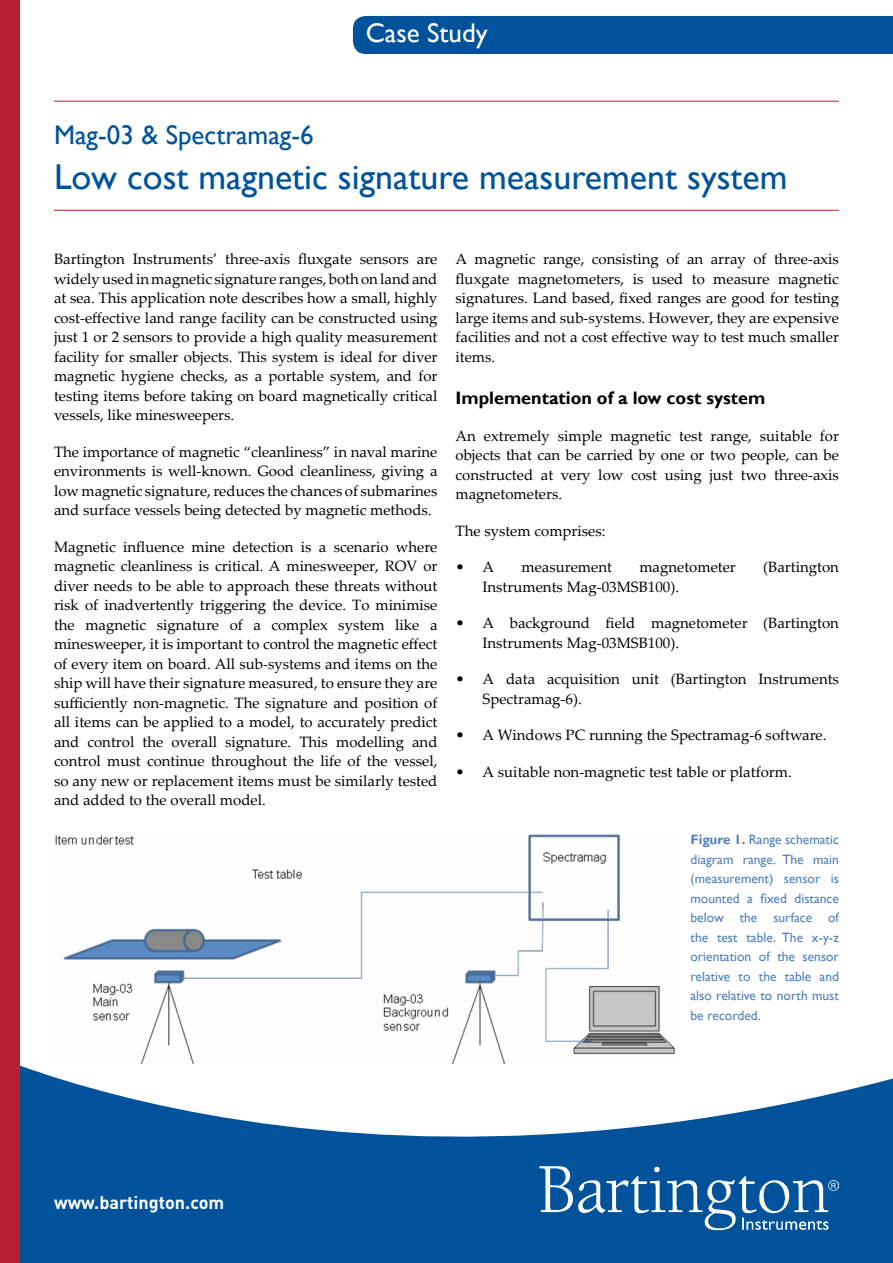
<style>
.page{position:relative;width:893px;height:1263px;background:#fff}
.page>*{position:absolute;margin:0;border:0;box-sizing:border-box;transform-origin:0 0}
.t1{font:36px "Gill Sans";color:#00539b}
.t2{font:27px "Gill Sans";color:#00539b}
.t3{font:27px "Gill Sans";color:#fff}
.t4{font:700 18px "Gill Sans";color:#000}
.t5{font:700 18px "DINOT";color:#fff}
.t6{font:15px/19.5px "Palatino Linotype";color:#000;text-align:justify}
.t7{font:13.5px/19.5px "Gill Sans";color:#4f81bd;text-align:justify}
.s1{font-weight:700}
</style>
<div class="page">
<svg style="left:19px;top:946px;width:874px;height:317px;fill:#00539b"></svg>
<div style="left:0;top:0;width:19px;height:1263px;background:#b51f32"></div>
<img style="left:539px;top:1163px;width:300px;height:68px">
<hr style="left:54px;top:101px;width:785px;height:1px;background:#b51f32">
<hr style="left:54px;top:210px;width:785px;height:1px;background:#b51f32">
<div style="left:353px;top:16px;width:540px;height:38px;background:#00539b"></div>
<img style="left:54px;top:835px;width:621px;height:228px">
<h2 class="t3" style="left:366px;top:17px;width:123px">Case Study</h2>
<h2 class="t2" style="left:54px;top:119px;width:261px">Mag-03 &amp; Spectramag-6</h2>
<h1 class="t1" style="left:54px;top:156px;width:735px">Low cost magnetic signature measurement system</h1>
<p class="t6" style="left:54px;top:249px;width:385px">Bartington Instruments’ three-axis fluxgate sensors are widely used in magnetic signature ranges, both on land and at sea. This application note describes how a small, highly cost-effective land range facility can be constructed using just 1 or 2 sensors to provide a high quality measurement facility for smaller objects. This system is ideal for diver magnetic hygiene checks, as a portable system, and for testing items before taking on board magnetically critical vessels, like minesweepers.</p>
<p class="t6" style="left:54px;top:441px;width:385px">The importance of magnetic “cleanliness” in naval marine environments is well-known. Good cleanliness, giving a low magnetic signature, reduces the chances of submarines and surface vessels being detected by magnetic methods.</p>
<p class="t6" style="left:54px;top:536px;width:385px">Magnetic influence mine detection is a scenario where magnetic cleanliness is critical. A minesweeper, ROV or diver needs to be able to approach these threats without risk of inadvertently triggering the device. To minimise the magnetic signature of a complex system like a minesweeper, it is important to control the magnetic effect of every item on board. All sub-systems and items on the ship will have their signature measured, to ensure they are sufficiently non-magnetic. The signature and position of all items can be applied to a model, to accurately predict and control the overall signature. This modelling and control must continue throughout the life of the vessel, so any new or replacement items must be similarly tested and added to the overall model.</p>
<p class="t6" style="left:455px;top:249px;width:385px">A magnetic range, consisting of an array of three-axis fluxgate magnetometers, is used to measure magnetic signatures. Land based, fixed ranges are good for testing large items and sub-systems. However, they are expensive facilities and not a cost effective way to test much smaller items.</p>
<p class="t4" style="left:455px;top:387px;width:311px">Implementation of a low cost system</p>
<p class="t6" style="left:455px;top:425px;width:385px">An extremely simple magnetic test range, suitable for objects that can be carried by one or two people, can be constructed at very low cost using just two three-axis magnetometers.</p>
<p class="t6" style="left:455px;top:520px;width:152px">The system comprises:</p>
<p class="t6" style="left:455px;top:557px;width:40px">• A</p>
<p class="t6" style="left:521px;top:557px;width:92px">measurement</p>
<p class="t6" style="left:639px;top:557px;width:98px">magnetometer</p>
<p class="t6" style="left:763px;top:557px;width:77px">(Bartington</p>
<p class="t6" style="left:482px;top:576px;width:198px">Instruments Mag-03MSB100).</p>
<p class="t6" style="left:482px;top:613px;width:358px;text-indent:-27px">• A background field magnetometer (Bartington<br>Instruments Mag-03MSB100).</p>
<p class="t6" style="left:482px;top:669px;width:358px;text-indent:-27px">• A data acquisition unit (Bartington Instruments<br>Spectramag-6).</p>
<p class="t6" style="left:455px;top:725px;width:373px">• A Windows PC running the Spectramag-6 software.</p>
<p class="t6" style="left:455px;top:761px;width:338px">• A suitable non-magnetic test table or platform.</p>
<p class="t7" style="left:690px;top:830px;width:150px"><span class="s1">Figure 1.</span> Range schematic diagram range. The main (measurement) sensor is mounted a fixed distance below the surface of the test table. The x-y-z orientation of the sensor relative to the table and also relative to north must be recorded.</p>
<p class="t5" style="left:54px;top:1190px;width:172px">www.bartington.com</p>
</div>
